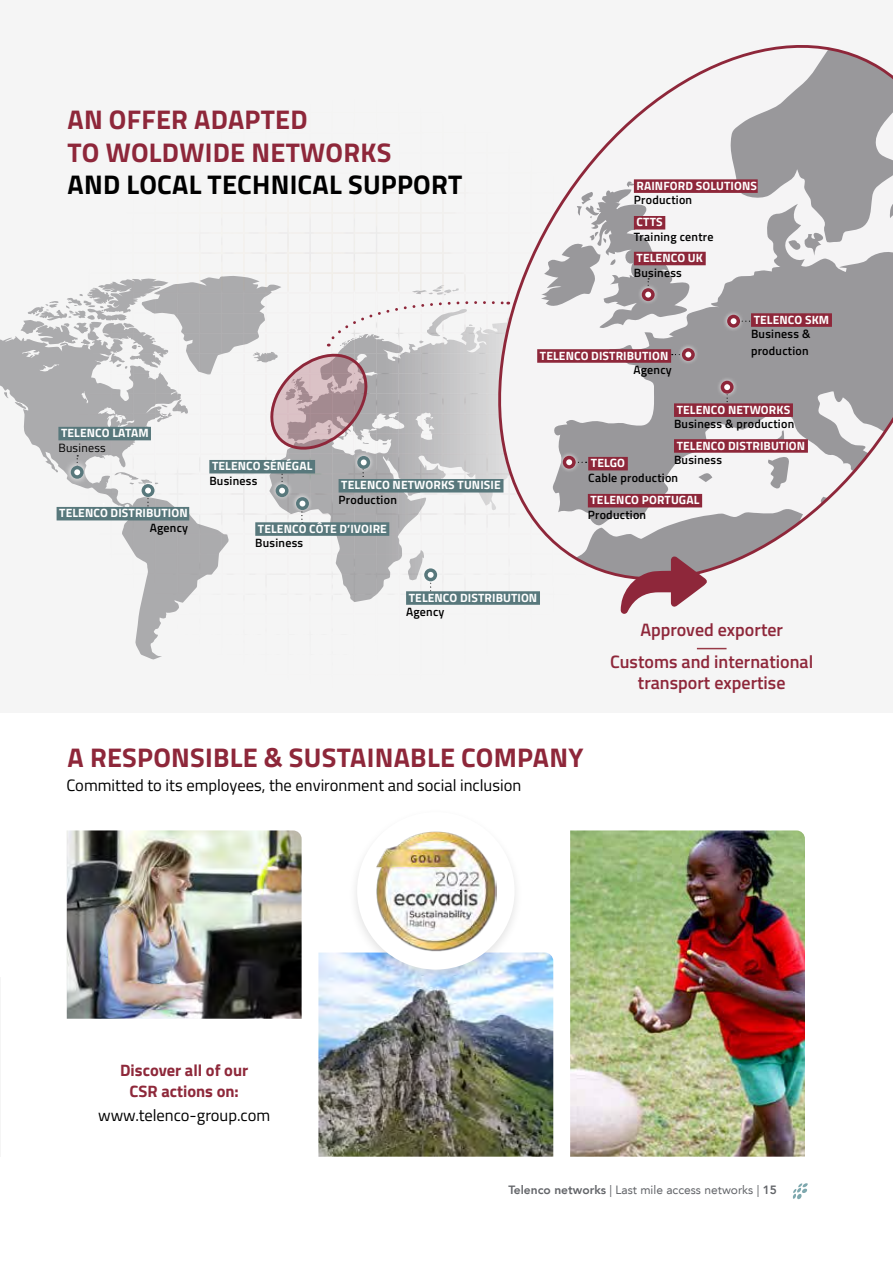
<style>
.page{position:relative;width:893px;height:1263px;background:#fff}
.page>*{position:absolute;margin:0;border:0;box-sizing:border-box;transform-origin:0 0}
.t1{font:700 27px/32.4px "Titillium Web";letter-spacing:.01em;color:#8e273a}
.t2{font:700 27px "Titillium Web";letter-spacing:.01em;color:#000}
.t3{font:600 18px/31.8px "Titillium Web";color:#8e273a;text-align:center}
.t4{font:16.5px "Titillium Web";color:#000}
.t5{font:700 16.5px/21px "Titillium Web";color:#8e283a;text-align:center}
.t6{font:700 12px "Titillium Web";letter-spacing:.01em;color:#fff}
.t7{font:600 12px/17px "Titillium Web";letter-spacing:.02em;color:#000}
.t8{font:12px "Avenir LT";color:#636569}
.t9{font:12px "Titillium Web";letter-spacing:.02em;color:#000}
.s1{font-weight:800}
</style>
<div class="page">
<svg style="left:793px;top:1183px;width:15px;height:16px"></svg>
<div style="left:0;top:0;width:893px;height:713px;background:#f5f5f5"></div>
<hr style="left:0;top:977px;width:1px;height:180px;background:#dadada">
<img style="left:0;top:227px;width:709px;height:433px">
<svg style="left:474px;top:45px;width:419px;height:570px"></svg>
<div style="left:209px;top:460px;width:106px;height:13px;background:#58787c"></div>
<div style="left:634px;top:252px;width:72px;height:13px;background:#8e273a"></div>
<div style="left:634px;top:216px;width:31px;height:13px;background:#8e273a"></div>
<div style="left:634px;top:179px;width:124px;height:14px;background:#8e273a"></div>
<div style="left:255px;top:522px;width:134px;height:14px;background:#58787c"></div>
<div style="left:271px;top:480px;width:22px;height:22px;background:#fff;opacity:.75"></div>
<div style="left:276px;top:484px;width:13px;height:13px;background:#58787c;border-radius:50%"></div>
<div style="left:291px;top:492px;width:23px;height:23px;background:#fff;opacity:.75"></div>
<svg style="left:296px;top:497px;width:13px;height:13px"></svg>
<svg style="left:299px;top:501px;width:6px;height:22px"></svg>
<div style="left:58px;top:427px;width:93px;height:13px;background:#58787c"></div>
<div style="left:677px;top:343px;width:22px;height:23px;background:#fff;opacity:.75"></div>
<svg style="left:682px;top:348px;width:13px;height:13px"></svg>
<svg style="left:672px;top:352px;width:19px;height:5px"></svg>
<div style="left:537px;top:349px;width:134px;height:14px;background:#8e273a"></div>
<div style="left:674px;top:403px;width:119px;height:14px;background:#8e273a"></div>
<div style="left:674px;top:439px;width:134px;height:14px;background:#8e273a"></div>
<div style="left:751px;top:313px;width:81px;height:14px;background:#8e273a"></div>
<div style="left:420px;top:564px;width:22px;height:22px;background:#f5f5f5"></div>
<svg style="left:424px;top:568px;width:13px;height:13px"></svg>
<svg style="left:428px;top:572px;width:6px;height:19px"></svg>
<div style="left:406px;top:591px;width:134px;height:14px;background:#58787c"></div>
<div style="left:137px;top:479px;width:22px;height:23px;background:#fff;opacity:.75"></div>
<svg style="left:142px;top:484px;width:13px;height:13px"></svg>
<svg style="left:145px;top:488px;width:6px;height:19px"></svg>
<div style="left:57px;top:507px;width:132px;height:13px;background:#58787c"></div>
<div style="left:722px;top:310px;width:23px;height:22px;background:#fff;opacity:.75"></div>
<svg style="left:727px;top:315px;width:13px;height:13px"></svg>
<svg style="left:731px;top:318px;width:20px;height:6px"></svg>
<div style="left:716px;top:376px;width:22px;height:22px;background:#fff;opacity:.75"></div>
<svg style="left:721px;top:381px;width:13px;height:13px"></svg>
<svg style="left:724px;top:384px;width:6px;height:20px"></svg>
<div style="left:637px;top:284px;width:22px;height:22px;background:#fff;opacity:.75"></div>
<svg style="left:642px;top:288px;width:13px;height:13px"></svg>
<svg style="left:645px;top:278px;width:6px;height:20px"></svg>
<svg style="left:64px;top:459px;width:26px;height:26px"></svg>
<svg style="left:71px;top:466px;width:13px;height:13px"></svg>
<svg style="left:74px;top:455px;width:6px;height:20px"></svg>
<svg style="left:264px;top:299px;width:245px;height:195px"></svg>
<svg style="left:621px;top:556px;width:86px;height:58px"></svg>
<svg style="left:697px;top:648px;width:29px;height:1px"></svg>
<img style="left:67px;top:830px;width:235px;height:189px">
<img style="left:318px;top:952px;width:235px;height:205px">
<img style="left:570px;top:830px;width:235px;height:327px">
<div style="left:348px;top:807px;width:176px;height:176px;background:#000;opacity:.11"></div>
<div style="left:357px;top:812px;width:158px;height:157px;background:#fff;border-radius:50%"></div>
<img style="left:375px;top:830px;width:121px;height:121px">
<div style="left:588px;top:494px;width:114px;height:13px;background:#8e273a"></div>
<div style="left:588px;top:457px;width:40px;height:13px;background:#8e273a"></div>
<div style="left:558px;top:451px;width:22px;height:22px;background:#fff;opacity:.75"></div>
<svg style="left:563px;top:456px;width:13px;height:13px"></svg>
<svg style="left:566px;top:459px;width:21px;height:6px"></svg>
<h1 class="t1" style="left:68px;top:102px;width:325px">AN OFFER ADAPTED<br>TO WOLDWIDE NETWORKS</h1>
<h1 class="t2" style="left:68px;top:164px;width:396px">AND LOCAL TECHNICAL SUPPORT</h1>
<p class="t6" style="left:61px;top:424px;width:89px">TELENCO LATAM</p>
<p class="t9" style="left:58px;top:439px;width:49px">Business</p>
<p class="t6" style="left:59px;top:504px;width:130px">TELENCO DISTRIBUTION</p>
<p class="t7" style="left:150px;top:519px;width:40px">Agency</p>
<p class="t6" style="left:212px;top:457px;width:102px">TELENCO SÉNÉGAL</p>
<p class="t7" style="left:209px;top:472px;width:49px">Business</p>
<p class="t6" style="left:341px;top:476px;width:161px">TELENCO NETWORKS TUNISIE</p>
<p class="t7" style="left:339px;top:491px;width:60px">Production</p>
<p class="t6" style="left:258px;top:519px;width:130px">TELENCO CÔTE D’IVOIRE</p>
<p class="t7" style="left:255px;top:534px;width:49px">Business</p>
<p class="t6" style="left:637px;top:176px;width:122px">RAINFORD SOLUTIONS</p>
<p class="t7" style="left:634px;top:191px;width:60px">Production</p>
<p class="t6" style="left:637px;top:213px;width:28px">CTTS</p>
<p class="t7" style="left:634px;top:228px;width:81px">Training centre</p>
<p class="t6" style="left:637px;top:249px;width:68px">TELENCO UK</p>
<p class="t7" style="left:634px;top:264px;width:49px">Business</p>
<p class="t6" style="left:540px;top:346px;width:130px">TELENCO DISTRIBUTION</p>
<p class="t7" style="left:633px;top:361px;width:40px">Agency</p>
<p class="t6" style="left:754px;top:310px;width:77px">TELENCO SKM</p>
<p class="t7" style="left:751px;top:325px;width:61px">Business &amp; production</p>
<p class="t6" style="left:677px;top:400px;width:115px">TELENCO NETWORKS</p>
<p class="t7" style="left:674px;top:415px;width:122px">Business &amp; production</p>
<p class="t6" style="left:677px;top:436px;width:130px">TELENCO DISTRIBUTION</p>
<p class="t7" style="left:674px;top:451px;width:49px">Business</p>
<p class="t6" style="left:591px;top:454px;width:36px">TELGO</p>
<p class="t7" style="left:588px;top:469px;width:91px">Cable production</p>
<p class="t6" style="left:591px;top:491px;width:110px">TELENCO PORTUGAL</p>
<p class="t7" style="left:588px;top:506px;width:60px">Production</p>
<p class="t6" style="left:409px;top:588px;width:130px">TELENCO DISTRIBUTION</p>
<p class="t7" style="left:406px;top:603px;width:40px">Agency</p>
<h1 class="t1" style="left:68px;top:740px;width:517px">A RESPONSIBLE &amp; SUSTAINABLE COMPANY</h1>
<h3 class="t4" style="left:66px;top:773px;width:456px">Committed to its employees, the environment and social inclusion</h3>
<h2 class="t3" style="left:610px;top:613px;width:205px">Approved exporter<br>Customs and international</h2>
<h2 class="t3" style="left:638px;top:666px;width:149px">transport expertise</h2>
<h3 class="t5" style="left:120px;top:1059px;width:130px">Discover all of our<br>CSR actions on:</h3>
<h3 class="t4" style="left:98px;top:1103px;width:174px">www.telenco-group.com</h3>
<p class="t8" style="left:508px;top:1183px;width:270px"><span class="s1">Telenco networks</span> | Last mile access networks | <span class="s1">15</span></p>
</div>
